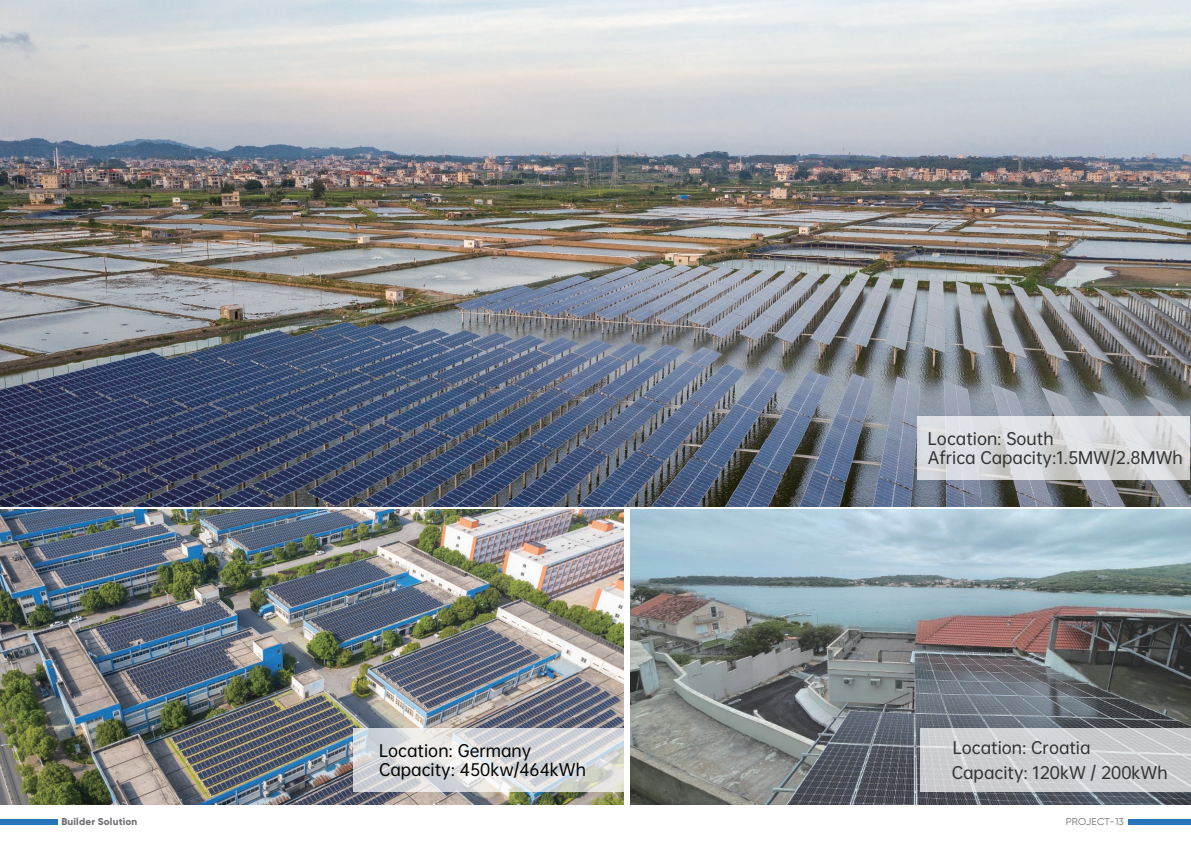
<style>
.page{position:relative;width:1191px;height:842px;background:#fff}
.page>*{position:absolute;margin:0;border:0;box-sizing:border-box;transform-origin:0 0}
.t1{font:16px/19.2px "OPPO Sans M";color:#333334}
.t2{font:16px/19.2px "OPPO Sans M";color:#030303}
.t3{font:800 10px "Gilroy";letter-spacing:.015em;color:#717175}
.t4{font:10px "Gilroy";letter-spacing:.015em;color:#717175}
</style>
<div class="page">
<img style="left:0;top:510px;width:623px;height:294px">
<div style="left:1128px;top:819px;width:60px;height:6px;background:#2774bb"></div>
<div style="left:0;top:819px;width:57px;height:6px;background:#2774bb"></div>
<div style="left:1130px;top:819px;width:61px;height:6px;background:#2774bb"></div>
<img style="left:0;top:0;width:1191px;height:506px">
<svg style="left:917px;top:416px;width:273px;height:64px;background:#d8dadd"></svg>
<img style="left:630px;top:510px;width:561px;height:294px">
<svg style="left:919px;top:728px;width:272px;height:64px;background:#cbcdcf"></svg>
<svg style="left:353px;top:728px;width:271px;height:64px;background:#dadbdd"></svg>
<p class="t2" style="left:379px;top:739px;width:208px">Location: Germany<br>Capacity: 450kw/464kWh</p>
<p class="t1" style="left:928px;top:427px;width:256px">Location: South<br>Africa Capacity:1.5MW/2.8MWh</p>
<p class="t1" style="left:952px;top:735px;width:217px;line-height:24.1px">Location: Croatia<br>Capacity: 120kW / 200kWh</p>
<p class="t3" style="left:61px;top:816px;width:78px">Builder Solution</p>
<p class="t4" style="left:1065px;top:815px;width:60px">PROJECT-13</p>
</div>
